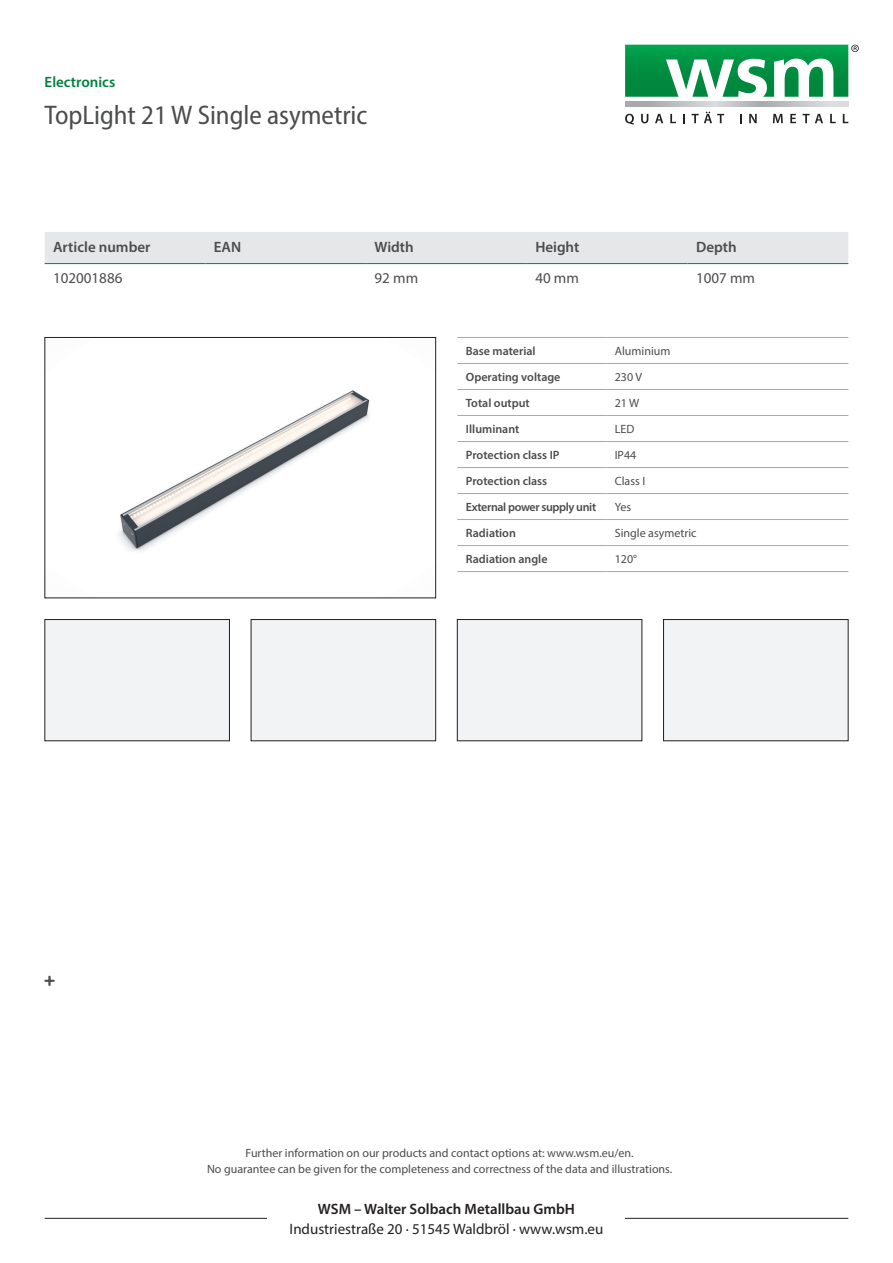
<style>
.page{position:relative;width:893px;height:1263px;background:#fff}
.page>*{position:absolute;margin:0;border:0;box-sizing:border-box;transform-origin:0 0}
.t1{font:semi-condensed 27px "Myriad Pro";color:#4b4c4d}
.t2{font:15px "Myriad Pro";color:#231f20}
.t3{font:600 15px "Myriad Pro";color:#4b4c4d}
.t4{font:600 15px "Myriad Pro";color:#231f20}
.t5{font:15px "Myriad Pro";color:#4b4c4d}
.t6{font:600 15px "Myriad Pro";color:#00823d}
.t7{font:12px/16.5px "Myriad Pro";color:#4b4c4d;text-align:center}
.t8{font:600 12px "Myriad Pro";color:#4b4c4d}
.t9{font:600 12px "Myriad Pro";letter-spacing:-.03em;color:#4b4c4d}
</style>
<div class="page">
<img style="left:119px;top:390px;width:251px;height:161px">
<div style="left:45px;top:337px;width:391px;height:261px;border:1px solid #231f20"></div>
<div style="left:45px;top:619px;width:184px;height:122px;background:#f2f3f4"></div>
<div style="left:45px;top:619px;width:185px;height:122px;border:1px solid #231f20"></div>
<div style="left:251px;top:619px;width:185px;height:122px;background:#f2f3f4"></div>
<div style="left:251px;top:619px;width:185px;height:122px;border:1px solid #231f20"></div>
<div style="left:663px;top:619px;width:185px;height:122px;background:#f2f3f4"></div>
<div style="left:663px;top:619px;width:185px;height:122px;border:1px solid #231f20"></div>
<div style="left:457px;top:619px;width:185px;height:122px;background:#f2f3f4"></div>
<div style="left:457px;top:619px;width:185px;height:122px;border:1px solid #231f20"></div>
<div style="left:45px;top:232px;width:803px;height:31px;background:#e6e7e9"></div>
<hr style="left:45px;top:263px;width:160px;height:1px;background:#00823d">
<hr style="left:205px;top:263px;width:161px;height:1px;background:#00823d">
<hr style="left:366px;top:263px;width:161px;height:1px;background:#00823d">
<hr style="left:527px;top:263px;width:161px;height:1px;background:#00823d">
<hr style="left:688px;top:263px;width:160px;height:1px;background:#00823d">
<hr style="left:457px;top:337px;width:149px;height:1px;background:#a8a9ad">
<hr style="left:606px;top:337px;width:242px;height:1px;background:#a8a9ad">
<hr style="left:457px;top:363px;width:149px;height:1px;background:#a8a9ad">
<hr style="left:606px;top:363px;width:242px;height:1px;background:#a8a9ad">
<hr style="left:457px;top:389px;width:149px;height:1px;background:#a8a9ad">
<hr style="left:606px;top:389px;width:242px;height:1px;background:#a8a9ad">
<hr style="left:457px;top:415px;width:149px;height:1px;background:#a8a9ad">
<hr style="left:606px;top:415px;width:242px;height:1px;background:#a8a9ad">
<hr style="left:457px;top:441px;width:149px;height:1px;background:#a8a9ad">
<hr style="left:606px;top:441px;width:242px;height:1px;background:#a8a9ad">
<hr style="left:457px;top:467px;width:149px;height:1px;background:#a8a9ad">
<hr style="left:606px;top:467px;width:242px;height:1px;background:#a8a9ad">
<hr style="left:457px;top:493px;width:149px;height:1px;background:#a8a9ad">
<hr style="left:606px;top:493px;width:242px;height:1px;background:#a8a9ad">
<hr style="left:457px;top:519px;width:149px;height:1px;background:#a8a9ad">
<hr style="left:606px;top:519px;width:242px;height:1px;background:#a8a9ad">
<hr style="left:457px;top:545px;width:149px;height:1px;background:#a8a9ad">
<hr style="left:606px;top:545px;width:242px;height:1px;background:#a8a9ad">
<hr style="left:457px;top:571px;width:149px;height:1px;background:#a8a9ad">
<hr style="left:606px;top:571px;width:242px;height:1px;background:#a8a9ad">
<hr style="left:45px;top:1218px;width:803px;height:1px;background:#231f20">
<svg style="left:625px;top:114px;width:9px;height:11px"></svg>
<svg style="left:641px;top:114px;width:7px;height:9px"></svg>
<svg style="left:655px;top:114px;width:8px;height:9px"></svg>
<svg style="left:670px;top:114px;width:6px;height:9px"></svg>
<svg style="left:683px;top:114px;width:2px;height:9px"></svg>
<svg style="left:692px;top:112px;width:32px;height:11px"></svg>
<svg style="left:749px;top:114px;width:8px;height:9px"></svg>
<svg style="left:773px;top:114px;width:10px;height:9px"></svg>
<svg style="left:790px;top:114px;width:6px;height:9px"></svg>
<svg style="left:803px;top:114px;width:20px;height:9px"></svg>
<svg style="left:830px;top:114px;width:6px;height:9px"></svg>
<svg style="left:843px;top:114px;width:5px;height:9px"></svg>
<hr style="left:625px;top:106px;width:223px;height:1px;background:#636366">
<svg style="left:625px;top:102px;width:223px;height:4px"></svg>
<svg style="left:625px;top:45px;width:234px;height:52px"></svg>
<div style="left:268px;top:1203px;width:357px;height:30px;background:#fff"></div>
<p class="t6" style="left:45px;top:72px;width:72px">Electronics</p>
<h1 class="t1" style="left:45px;top:99px;width:324px">TopLight 21 W Single asymetric</h1>
<p class="t3" style="left:53px;top:237px;width:99px">Article number</p>
<p class="t3" style="left:214px;top:237px;width:29px">EAN</p>
<p class="t3" style="left:375px;top:237px;width:41px">Width</p>
<p class="t3" style="left:535px;top:237px;width:46px">Height</p>
<p class="t3" style="left:696px;top:237px;width:42px">Depth</p>
<p class="t5" style="left:53px;top:269px;width:71px">102001886</p>
<p class="t5" style="left:375px;top:269px;width:45px">92 mm</p>
<p class="t5" style="left:535px;top:269px;width:45px">40 mm</p>
<p class="t5" style="left:696px;top:269px;width:60px">1007 mm</p>
<p class="t8" style="left:466px;top:343px;width:71px">Base material</p>
<p class="t7" style="left:615px;top:342px;width:57px">Aluminium</p>
<p class="t8" style="left:466px;top:369px;width:96px">Operating voltage</p>
<p class="t7" style="left:615px;top:368px;width:29px">230 V</p>
<p class="t8" style="left:466px;top:395px;width:65px">Total output</p>
<p class="t7" style="left:615px;top:394px;width:26px">21 W</p>
<p class="t8" style="left:466px;top:421px;width:55px">Illuminant</p>
<p class="t7" style="left:615px;top:420px;width:21px">LED</p>
<p class="t8" style="left:466px;top:447px;width:95px">Protection class IP</p>
<p class="t7" style="left:615px;top:446px;width:23px">IP44</p>
<p class="t8" style="left:466px;top:473px;width:83px">Protection class</p>
<p class="t7" style="left:615px;top:472px;width:32px">Class I</p>
<p class="t9" style="left:466px;top:499px;width:132px">External power supply unit</p>
<p class="t7" style="left:615px;top:498px;width:18px">Yes</p>
<p class="t8" style="left:466px;top:525px;width:52px">Radiation</p>
<p class="t7" style="left:615px;top:524px;width:83px">Single asymetric</p>
<p class="t8" style="left:466px;top:551px;width:83px">Radiation angle</p>
<p class="t7" style="left:615px;top:550px;width:24px">120°</p>
<p class="t7" style="left:207px;top:1144px;width:467px">Further information on our products and contact options at: www.wsm.eu/en.<br>No guarantee can be given for the completeness and correctness of the data and illustrations.</p>
<p class="t4" style="left:318px;top:1199px;width:259px">WSM – Walter Solbach Metallbau GmbH</p>
<p class="t2" style="left:290px;top:1219px;width:315px">Industriestraße 20 · 51545 Waldbröl · www.wsm.eu</p>
</div>
